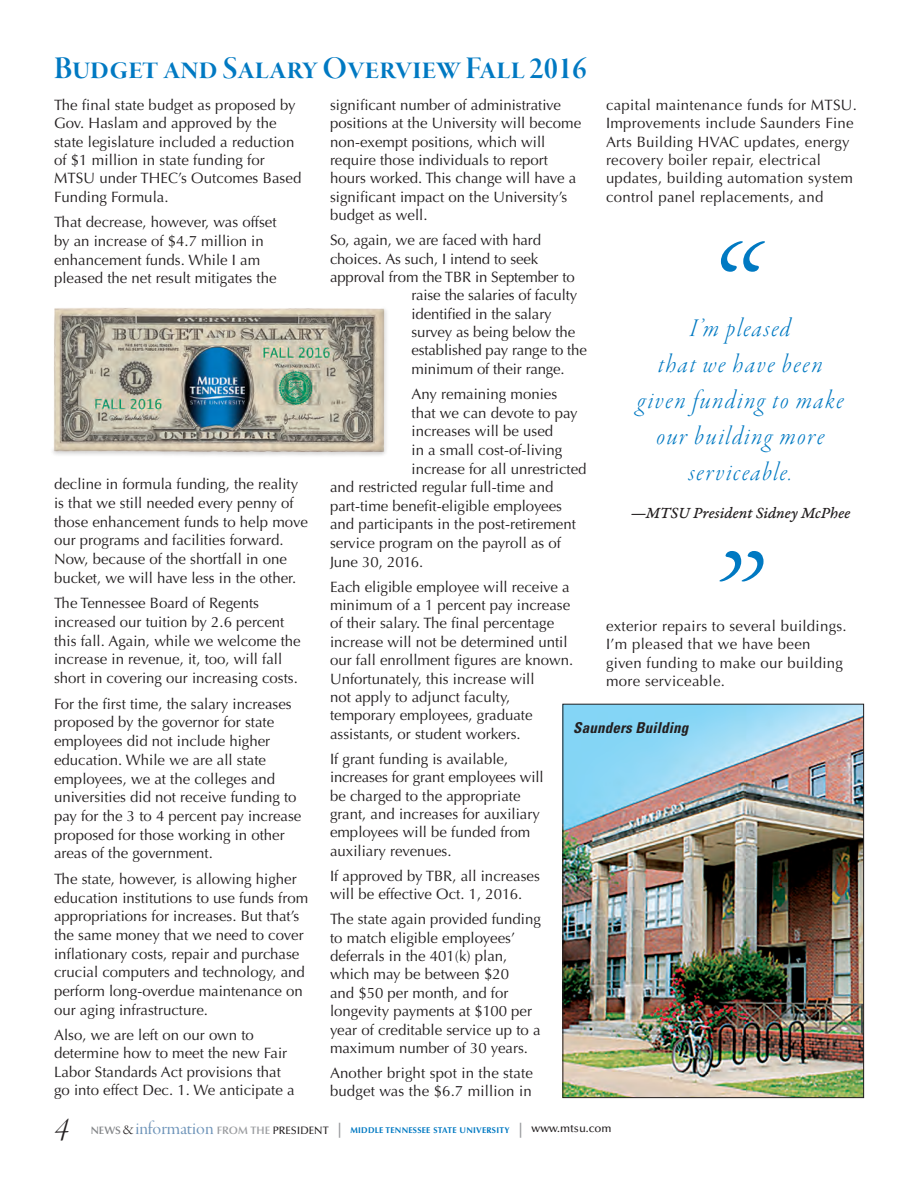
<style>
.page{position:relative;width:918px;height:1188px;background:#fff}
.page>*{position:absolute;margin:0;border:0;box-sizing:border-box;transform-origin:0 0}
.t1{font:201px/309.8px "Garamond Premr Pro Lt It Disp";color:#0079c2}
.t2{font:36px "Garamond Premr Pro Lt It Disp";color:#231f20}
.t3{font:33px "Garamond Premr Pro Smbd Disp";color:#0079c2}
.t4{font:27px/36px "Garamond Premr Pro Lt It Disp";letter-spacing:.06em;color:#0079c2;text-align:center}
.t5{font:16.5px "Garamond Premr Pro Med It Capt";letter-spacing:-.01em;color:#231f20}
.t6{font:15px/18.3px "Optima LT Std";color:#231f20}
.t7{font:15px/18.3px "Optima LT Std";letter-spacing:.02em;color:#231f20}
.t8{font:italic 700 condensed 15px "Univers";letter-spacing:.01em;color:#231f20}
.t9{font:700 8.4px "Optima LT Std";letter-spacing:.03em;color:#0079c2}
.s1{font-weight:600;font-size:10.8px;color:#848689}
.s2{font-family:"Garamond Premr Pro Lt Disp";font-weight:400;font-size:15px;color:#231f20}
.s3{font-family:"Garamond Premr Pro Disp";font-weight:400;font-size:19.5px;color:#6e94b9}
.s4{font-weight:600;font-size:10.8px;color:#9b9da0}
.s5{font-weight:500;font-size:10.8px;color:#231f20}
.s6{font-size:15px;color:#97999c}
.s7{font-weight:500;font-size:11.4px;color:#231f20}
</style>
<div class="page">
<div style="left:49px;top:305px;width:340px;height:153px;background:#231f20;opacity:.75"></div>
<img style="left:564px;top:706px;width:298px;height:390px">
<div style="left:562px;top:704px;width:302px;height:394px;border:1px solid #231f20"></div>
<h3 class="t3" style="left:54px;top:50px;width:534px">Budget and Salary Overview Fall 2016</h3>
<p class="t6" style="left:54px;top:96px;width:249px">The final state budget as proposed by<br>Gov. Haslam and approved by the state legislature included a reduction of $1 million in state funding for<br>MTSU under THEC’s Outcomes Based<br>Funding Formula.</p>
<p class="t6" style="left:54px;top:213px;width:224px;line-height:18.8px">That decrease, however, was offset by an increase of $4.7 million in enhancement funds. While I am pleased the net result mitigates the</p>
<p class="t7" style="left:606px;top:96px;width:253px">capital maintenance funds for MTSU.<br>Improvements include Saunders Fine Arts Building HVAC updates, energy recovery boiler repair, electrical updates, building automation system control panel replacements, and</p>
<p class="t6" style="left:330px;top:96px;width:253px">significant number of administrative positions at the University will become non-exempt positions, which will require those individuals to report hours worked. This change will have a significant impact on the University’s budget as well.</p>
<p class="t6" style="left:330px;top:231px;width:213px">So, again, we are faced with hard</p>
<p class="t6" style="left:330px;top:250px;width:210px">choices. As such, I intend to seek</p>
<p class="t6" style="left:330px;top:268px;width:246px">approval from the TBR in September to</p>
<p class="t6" style="left:412px;top:286px;width:167px">raise the salaries of faculty</p>
<p class="t6" style="left:412px;top:305px;width:142px">identified in the salary</p>
<p class="t6" style="left:412px;top:323px;width:165px">survey as being below the</p>
<p class="t6" style="left:412px;top:341px;width:177px">established pay range to the</p>
<p class="t6" style="left:412px;top:360px;width:155px">minimum of their range.</p>
<p class="t6" style="left:412px;top:385px;width:147px">Any remaining monies</p>
<p class="t6" style="left:412px;top:404px;width:168px">that we can devote to pay</p>
<p class="t6" style="left:412px;top:422px;width:143px">increases will be used</p>
<p class="t6" style="left:412px;top:441px;width:152px">in a small cost-of-living</p>
<p class="t6" style="left:412px;top:460px;width:177px">increase for all unrestricted</p>
<p class="t6" style="left:330px;top:478px;width:225px">and restricted regular full-time and</p>
<p class="t6" style="left:330px;top:497px;width:234px">part-time benefit-eligible employees</p>
<p class="t6" style="left:330px;top:515px;width:247px">and participants in the post-retirement</p>
<p class="t6" style="left:330px;top:534px;width:233px">service program on the payroll as of</p>
<p class="t6" style="left:330px;top:553px;width:95px">June 30, 2016.</p>
<p class="t6" style="left:330px;top:578px;width:245px">Each eligible employee will receive a minimum of a 1 percent pay increase of their salary. The final percentage increase will not be determined until our fall enrollment figures are known.<br>Unfortunately, this increase will<br>not apply to adjunct faculty, temporary employees, graduate assistants, or student workers.</p>
<p class="t6" style="left:330px;top:750px;width:215px">If grant funding is available, increases for grant employees will be charged to the appropriate grant, and increases for auxiliary employees will be funded from auxiliary revenues.</p>
<p class="t6" style="left:330px;top:867px;width:211px">If approved by TBR, all increases will be effective Oct. 1, 2016.</p>
<p class="t6" style="left:330px;top:910px;width:212px">The state again provided funding to match eligible employees’ deferrals in the 401(k) plan, which may be between $20<br>and $50 per month, and for longevity payments at $100 per year of creditable service up to a maximum number of 30 years.</p>
<p class="t6" style="left:330px;top:1064px;width:205px">Another bright spot in the state budget was the $6.7 million in</p>
<h1 class="t1" style="left:694px;top:170px;width:56px">“ ”</h1>
<h3 class="t4" style="left:637px;top:312px;width:208px">I’m pleased<br>that we have been given funding to make our building more serviceable.</h3>
<p class="t5" style="left:630px;top:503px;width:222px">—MTSU President Sidney McPhee</p>
<p class="t6" style="left:54px;top:475px;width:255px;line-height:18.8px">decline in formula funding, the reality is that we still needed every penny of those enhancement funds to help move our programs and facilities forward.<br>Now, because of the shortfall in one bucket, we will have less in the other.</p>
<p class="t6" style="left:54px;top:594px;width:248px;line-height:18.8px">The Tennessee Board of Regents increased our tuition by 2.6 percent this fall. Again, while we welcome the increase in revenue, it, too, will fall short in covering our increasing costs.</p>
<p class="t6" style="left:54px;top:694px;width:249px;line-height:18.8px">For the first time, the salary increases proposed by the governor for state employees did not include higher education. While we are all state employees, we at the colleges and universities did not receive funding to pay for the 3 to 4 percent pay increase proposed for those working in other areas of the government.</p>
<p class="t6" style="left:54px;top:870px;width:256px;line-height:18.8px">The state, however, is allowing higher education institutions to use funds from appropriations for increases. But that’s the same money that we need to cover inflationary costs, repair and purchase crucial computers and technology, and perform long-overdue maintenance on our aging infrastructure.</p>
<p class="t6" style="left:54px;top:1026px;width:242px">Also, we are left on our own to determine how to meet the new Fair Labor Standards Act provisions that go into effect Dec. 1. We anticipate a</p>
<p class="t7" style="left:606px;top:617px;width:242px">exterior repairs to several buildings.<br>I’m pleased that we have been given funding to make our building more serviceable.</p>
<p class="t8" style="left:573px;top:718px;width:116px">Saunders Building</p>
<h2 class="t2" style="left:54px;top:1110px;width:16px">4</h2>
<p class="t9" style="left:91px;top:1125px;width:522px"><span class="s1">NEWS</span> <span class="s2">&amp;</span><span class="s3">information</span> <span class="s4">FROM THE</span> <span class="s5">PRESIDENT</span> <span class="s6">|</span> MIDDLE TENNESSEE STATE UNIVERSITY <span class="s6">|</span> <span class="s7">www.mtsu.com</span></p>
</div>
